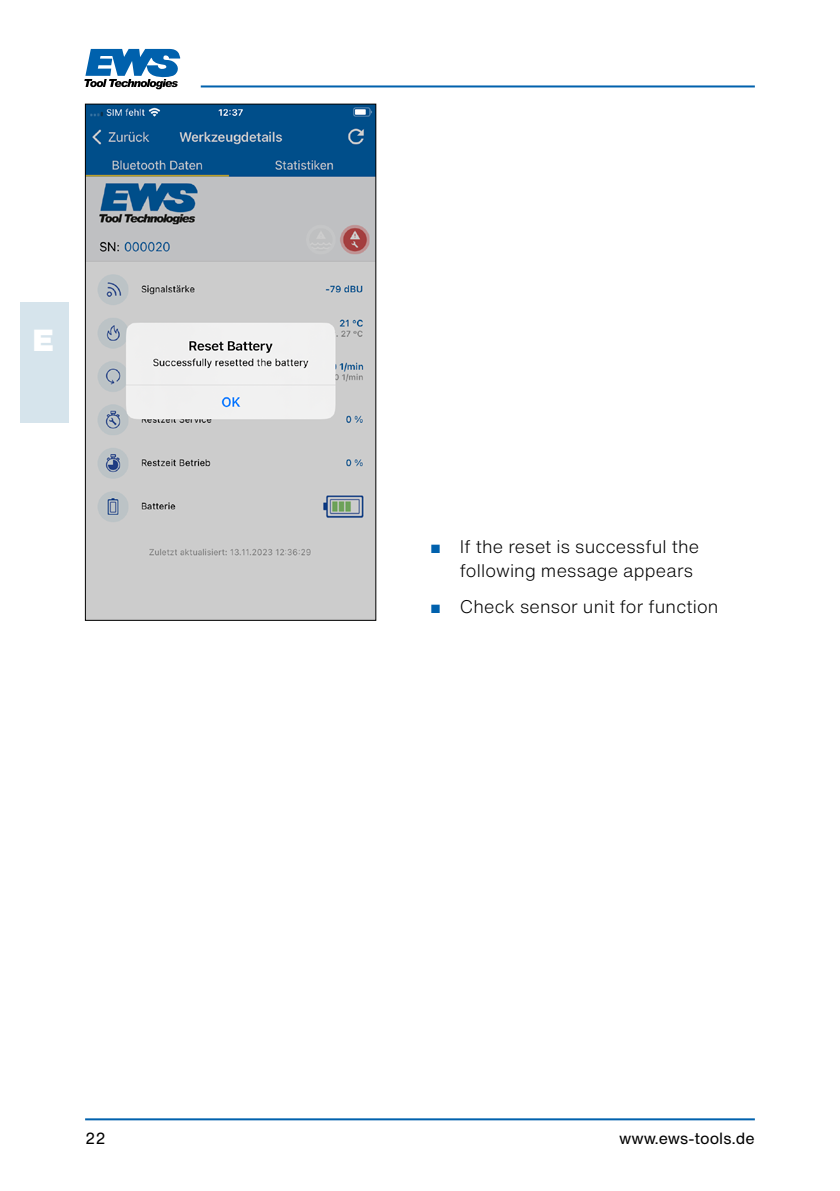
<style>
.page{position:relative;width:840px;height:1191px;background:#fff}
.page>*{position:absolute;margin:0;border:0;box-sizing:border-box;transform-origin:0 0}
.t1{font:900 30px "Helvetica Now Text";color:#fff}
.t2{font:300 18px/24px "Helvetica Now Text";letter-spacing:.01em;color:#000}
.t3{font:16px "Helvetica Now Text";color:#000}
.s1{font-family:"Arial Narrow";font-weight:400;color:#0061ad}
</style>
<div class="page">
<svg style="left:0;top:302px;width:68px;height:120px;fill:#d6e4ec"></svg>
<svg style="left:84px;top:49px;width:96px;height:40px"></svg>
<hr style="left:201px;top:85px;width:553px;height:2px;background:#0061ad">
<hr style="left:85px;top:1118px;width:669px;height:2px;background:#0061ad">
<img style="left:87px;top:106px;width:287px;height:512px">
<div style="left:85px;top:104px;width:291px;height:516px;border:1px solid #000"></div>
<h1 class="t1" style="left:32px;top:318px;width:23px">E</h1>
<p class="t2" style="left:459px;top:534px;width:240px;text-indent:-28px"><span class="s1">■</span> If the reset is successful the following message appears</p>
<p class="t2" style="left:431px;top:593px;width:288px"><span class="s1">■</span> Check sensor unit for function</p>
<p class="t3" style="left:85px;top:1126px;width:22px">22</p>
<p class="t3" style="left:618px;top:1126px;width:137px">www.ews-tools.de</p>
</div>
